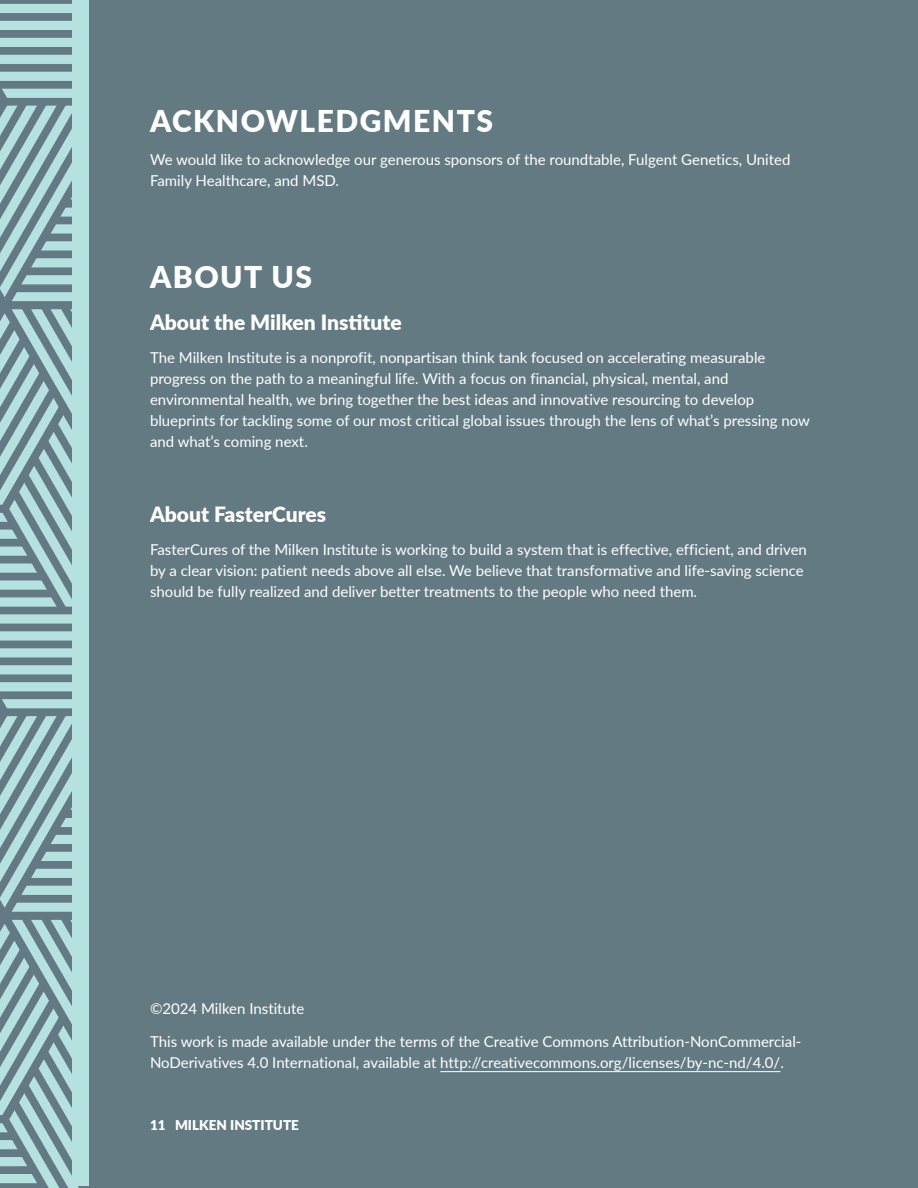
<style>
.page{position:relative;width:918px;height:1188px;background:#647a83}
.page>*{position:absolute;margin:0;border:0;box-sizing:border-box;transform-origin:0 0}
.t1{font:900 30px "Lato";letter-spacing:.05em;color:#fff}
.t2{font:900 21px "Lato";color:#fff}
.t3{font:15px/21px "Lato";color:#fff}
.t4{font:900 13.5px "Lato";color:#fff}
</style>
<div class="page">
<hr style="left:440px;top:1071px;width:340px;height:1px;background:#fff">
<svg style="left:0;top:3px;width:79px;height:1185px"></svg>
<div style="left:72px;top:0;width:17px;height:1186px;background:#b6e1e1"></div>
<h1 class="t1" style="left:150px;top:99px;width:345px">ACKNOWLEDGMENTS</h1>
<p class="t3" style="left:150px;top:149px;width:642px">We would like to acknowledge our generous sponsors of the roundtable, Fulgent Genetics, United<br>Family Healthcare, and MSD.</p>
<h1 class="t1" style="left:150px;top:255px;width:164px">ABOUT US</h1>
<h2 class="t2" style="left:150px;top:307px;width:253px">About the Milken Institute</h2>
<p class="t3" style="left:150px;top:347px;width:662px">The Milken Institute is a nonprofit, nonpartisan think tank focused on accelerating measurable progress on the path to a meaningful life. With a focus on financial, physical, mental, and environmental health, we bring together the best ideas and innovative resourcing to develop blueprints for tackling some of our most critical global issues through the lens of what’s pressing now and what’s coming next.</p>
<h2 class="t2" style="left:150px;top:499px;width:178px">About FasterCures</h2>
<p class="t3" style="left:150px;top:539px;width:658px">FasterCures of the Milken Institute is working to build a system that is effective, efficient, and driven by a clear vision: patient needs above all else. We believe that transformative and life-saving science should be fully realized and deliver better treatments to the people who need them.</p>
<p class="t3" style="left:150px;top:998px;width:156px">©2024 Milken Institute</p>
<p class="t3" style="left:150px;top:1031px;width:653px">This work is made available under the terms of the Creative Commons Attribution-NonCommercial-<br>NoDerivatives 4.0 International, available at http://creativecommons.org/licenses/by-nc-nd/4.0/.</p>
<p class="t4" style="left:150px;top:1115px;width:151px">11 MILKEN INSTITUTE</p>
</div>
